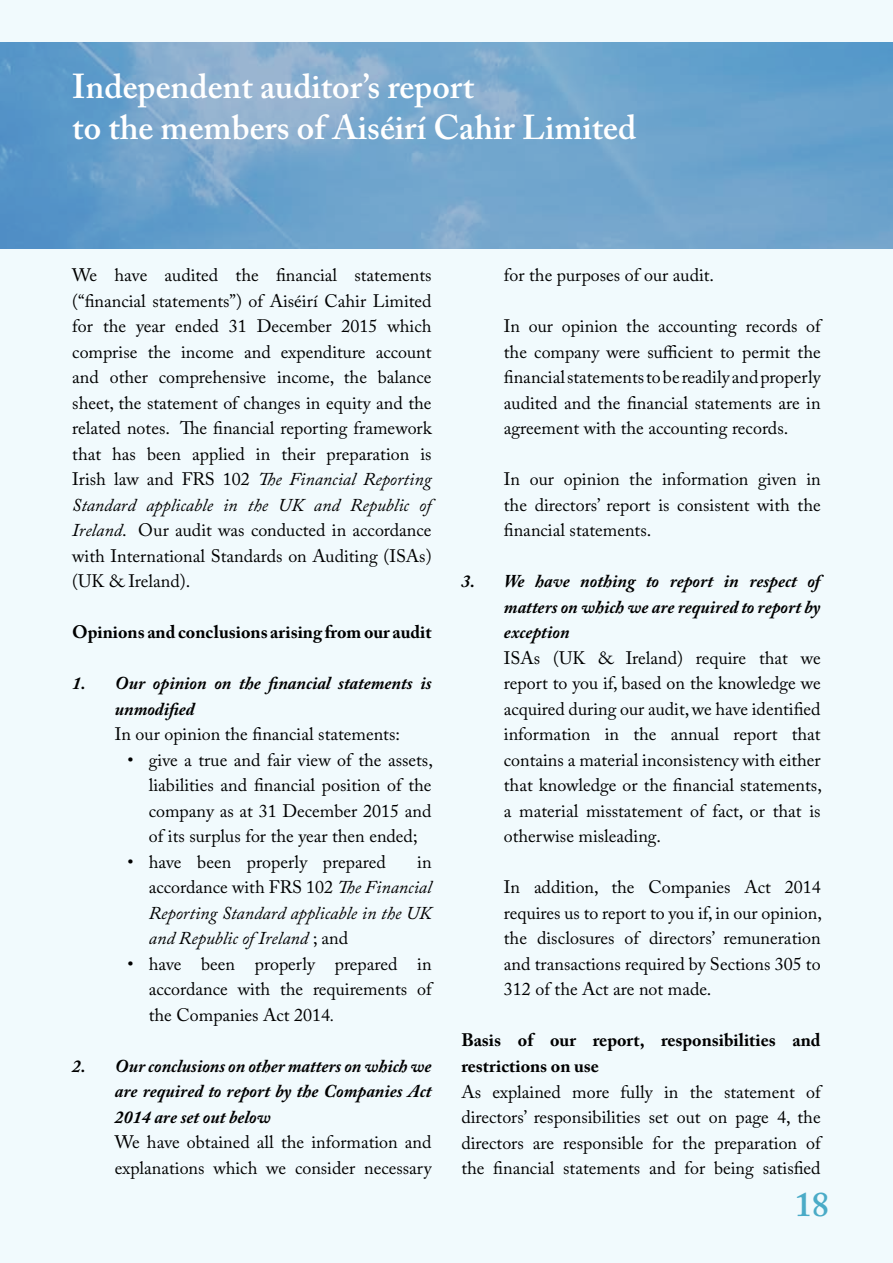
<style>
.page{position:relative;width:893px;height:1263px;background:#f1fafd}
.page>*{position:absolute;margin:0;border:0;box-sizing:border-box;transform-origin:0 0}
.t1{font:600 34.35px/41.2px "Adobe Caslon Pro";color:#fff}
.t2{font:600 34.35px "Adobe Caslon Pro";color:#4aabc7}
.t3{font:18px/25.5px "Adobe Caslon Pro";color:#000;text-align:justify}
.t4{font:italic 700 18px/25.5px "Adobe Caslon Pro";color:#000;text-align:justify}
.t5{font:700 18px/25.5px "Adobe Caslon Pro";color:#000}
.t6{font:italic 18px/25.5px "Adobe Caslon Pro";color:#000;text-align:justify}
.s1{font-style:italic}
.s2{font-style:normal}
</style>
<div class="page">
<img style="left:0;top:43px;width:893px;height:206px">
<h1 class="t1" style="left:72px;top:65px;width:565px">Independent auditor’s report<br>to the members of Aiséirí Cahir Limited</h1>
<p class="t3" style="left:72px;top:262px;width:361px">We have audited the financial statements (“financial statements”) of Aiséirí Cahir Limited for the year ended 31 December 2015 which comprise the income and expenditure account and other comprehensive income, the balance sheet, the statement of changes in equity and the related notes. The financial reporting framework that has been applied in their preparation is Irish law and FRS 102 <span class="s1">The Financial Reporting Standard applicable in the UK and Republic of Ireland</span>. Our audit was conducted in accordance with International Standards on Auditing (ISAs) (UK &amp; Ireland).</p>
<p class="t5" style="left:72px;top:619px;width:361px">Opinions and conclusions arising from our audit</p>
<p class="t4" style="left:115px;top:670px;width:318px;text-indent:-43px">1. Our opinion on the financial statements is unmodified</p>
<p class="t3" style="left:115px;top:721px;width:287px">In our opinion the financial statements:</p>
<p class="t3" style="left:149px;top:747px;width:286px;text-indent:-21px">• give a true and fair view of the assets, liabilities and financial position of the company as at 31 December 2015 and of its surplus for the year then ended;</p>
<p class="t3" style="left:128px;top:849px;width:260px">• have been properly prepared</p>
<p class="t6" style="left:149px;top:849px;width:284px;text-indent:268px"><span class="s2">in accordance with FRS 102</span> The Financial Reporting Standard applicable in the UK and Republic of Ireland <span class="s2">; and</span></p>
<p class="t3" style="left:149px;top:951px;width:284px;text-indent:-21px">• have been properly prepared in accordance with the requirements of the Companies Act 2014<span class="s1">.</span></p>
<p class="t4" style="left:115px;top:1053px;width:318px;text-indent:-43px">2. Our conclusions on other matters on which we are required to report by the Companies Act 2014 are set out below</p>
<p class="t3" style="left:115px;top:1129px;width:318px">We have obtained all the information and explanations which we consider necessary</p>
<p class="t3" style="left:504px;top:262px;width:212px">for the purposes of our audit.</p>
<p class="t3" style="left:504px;top:313px;width:318px">In our opinion the accounting records of the company were sufficient to permit the financial statements to be readily and properly audited and the financial statements are in agreement with the accounting records.</p>
<p class="t3" style="left:504px;top:466px;width:318px">In our opinion the information given in the directors’ report is consistent with the financial statements.</p>
<p class="t4" style="left:504px;top:568px;width:318px;text-indent:-43px">3. We have nothing to report in respect of matters on which we are required to report by exception</p>
<p class="t3" style="left:504px;top:645px;width:320px">ISAs (UK &amp; Ireland) require that we report to you if, based on the knowledge we acquired during our audit, we have identified information in the annual report that contains a material inconsistency with either that knowledge or the financial statements, a material misstatement of fact, or that is otherwise misleading.</p>
<p class="t3" style="left:504px;top:874px;width:320px">In addition, the Companies Act 2014 requires us to report to you if, in our opinion, the disclosures of directors’ remuneration and transactions required by Sections 305 to 312 of the Act are not made.</p>
<p class="t5" style="left:461px;top:1027px;width:361px">Basis of our report, responsibilities and restrictions on use</p>
<p class="t3" style="left:461px;top:1078px;width:361px">As explained more fully in the statement of directors’ responsibilities set out on page 4, the directors are responsible for the preparation of the financial statements and for being satisfied</p>
<h1 class="t2" style="left:795px;top:1184px;width:36px">18</h1>
</div>
